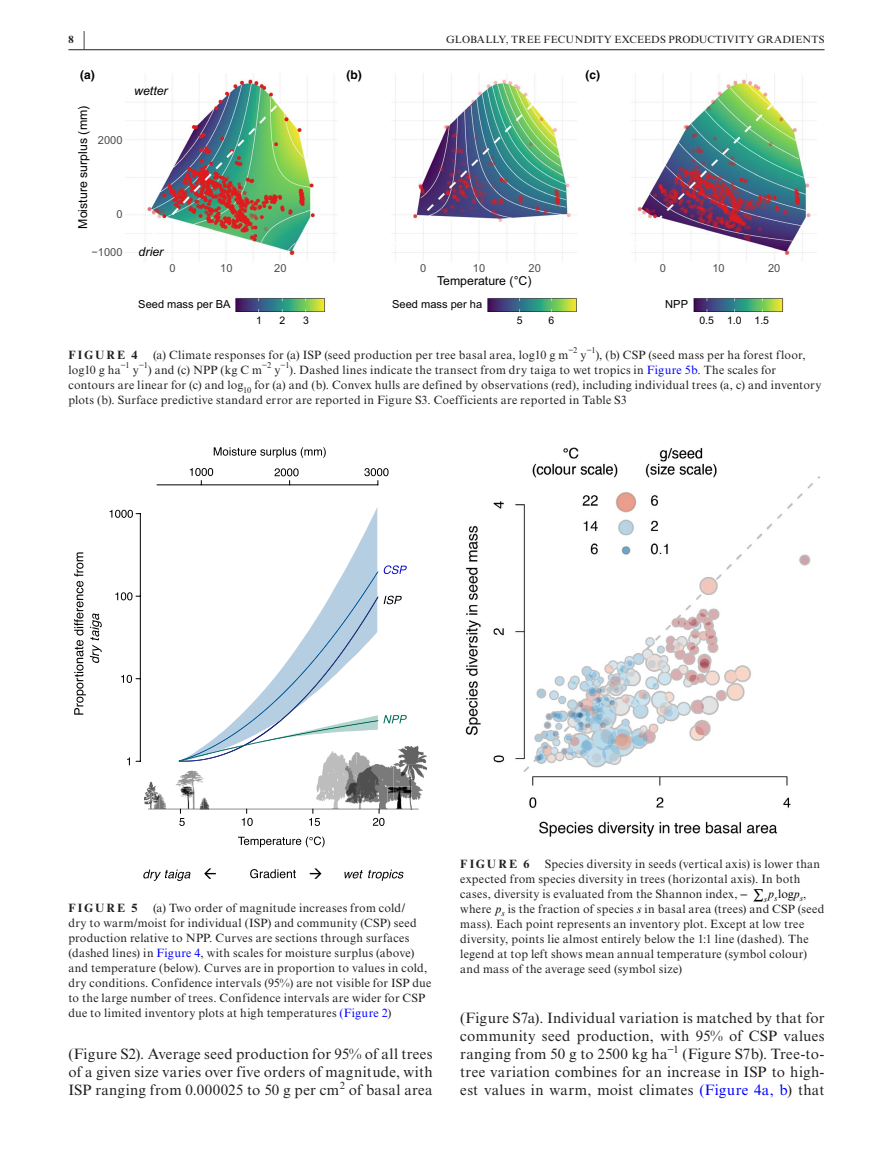
<style>
.page{position:relative;width:893px;height:1174px;background:#fff}
.page>*{position:absolute;margin:0;border:0;box-sizing:border-box;transform-origin:0 0}
.t1{font:15px/18px "Times New Roman MT Std";letter-spacing:.02em;color:#231f20;text-align:justify}
.t2{font:12.3px "Arial";color:#000}
.t3{font:italic 12.3px "Arial";letter-spacing:-.005em;color:#000}
.t4{font:12px/15px "Times New Roman MT Std";letter-spacing:.02em;color:#231f20}
.t5{font:700 12px "Times New Roman MT Std";letter-spacing:.175em;color:#231f20}
.t6{font:700 12px "Helvetica";color:#000}
.t7{font:12px "STIX Math Extensions";color:#000}
.t8{font:11.1px "Arial";color:#000}
.t9{font:11.1px "Arial";color:#4d4d4d}
.t10{font:10.5px "Times New Roman MT Std";letter-spacing:.015em;color:#231f20}
.t11{font:10.5px "Arial";color:#000}
.t12{font:700 10.5px "Times New Roman MT Std";color:#231f20}
.t13{font:italic 8.4px "Times New Roman MT Std";color:#000}
.s1{font-size:20.25px}
.s2{color:#00f}
.s3{font-family:"STIX Math";color:#000}
.s4{font-style:italic;color:#000}
</style>
<div class="page">
<hr style="left:68px;top:49px;width:756px;height:1px;background:#231f20">
<img style="left:126px;top:73px;width:690px;height:238px">
<img style="left:378px;top:764px;width:15px;height:33px">
<img style="left:176px;top:770px;width:27px;height:27px">
<img style="left:180px;top:786px;width:14px;height:11px">
<img style="left:144px;top:781px;width:14px;height:24px">
<img style="left:316px;top:762px;width:29px;height:35px">
<img style="left:345px;top:762px;width:33px;height:35px">
<img style="left:387px;top:786px;width:6px;height:11px">
<img style="left:393px;top:746px;width:34px;height:54px">
<img style="left:153px;top:793px;width:7px;height:4px">
<svg style="left:238px;top:836px;width:87px;height:11px"></svg>
<hr style="left:140px;top:513px;width:1px;height:248px;background:#000">
<svg style="left:127px;top:757px;width:3px;height:8px"></svg>
<svg style="left:121px;top:675px;width:19px;height:8px"></svg>
<svg style="left:115px;top:592px;width:25px;height:8px"></svg>
<svg style="left:110px;top:510px;width:30px;height:8px"></svg>
<hr style="left:157px;top:484px;width:221px;height:1px;background:#000">
<svg style="left:190px;top:468px;width:23px;height:17px"></svg>
<svg style="left:274px;top:468px;width:25px;height:17px"></svg>
<svg style="left:364px;top:468px;width:25px;height:17px"></svg>
<svg style="left:214px;top:447px;width:112px;height:11px"></svg>
<svg style="left:348px;top:508px;width:29px;height:57px"></svg>
<svg style="left:179px;top:565px;width:228px;height:197px"></svg>
<svg style="left:143px;top:868px;width:261px;height:13px"></svg>
<svg style="left:148px;top:797px;width:271px;height:29px"></svg>
<svg style="left:74px;top:552px;width:28px;height:162px"></svg>
<img style="left:465px;top:447px;width:354px;height:389px">
<p class="t12" style="left:68px;top:33px;width:18px">8 <span class="s1">|</span></p>
<p class="t10" style="left:446px;top:33px;width:380px">GLOBALLY, TREE FECUNDITY EXCEEDS PRODUCTIVITY GRADIENTS</p>
<p class="t6" style="left:80px;top:68px;width:16px">(a)</p>
<p class="t2" style="left:75px;top:229px;width:124px;rotate:-90deg">Moisture surplus (mm)</p>
<p class="t9" style="left:98px;top:132px;width:26px">2000</p>
<p class="t9" style="left:116px;top:207px;width:8px">0</p>
<p class="t9" style="left:91px;top:245px;width:33px">−1000</p>
<p class="t3" style="left:134px;top:83px;width:35px">wetter</p>
<p class="t3" style="left:139px;top:244px;width:26px">drier</p>
<p class="t9" style="left:170px;top:261px;width:8px">0</p>
<p class="t9" style="left:220px;top:261px;width:14px">10</p>
<p class="t9" style="left:274px;top:261px;width:14px">20</p>
<p class="t8" style="left:138px;top:297px;width:94px">Seed mass per BA</p>
<p class="t11" style="left:256px;top:313px;width:7px">1</p>
<p class="t11" style="left:280px;top:313px;width:7px">2</p>
<p class="t11" style="left:303px;top:313px;width:7px">3</p>
<p class="t6" style="left:346px;top:68px;width:17px">(b)</p>
<p class="t6" style="left:586px;top:68px;width:16px">(c)</p>
<p class="t9" style="left:420px;top:261px;width:8px">0</p>
<p class="t9" style="left:473px;top:261px;width:14px">10</p>
<p class="t9" style="left:529px;top:261px;width:14px">20</p>
<p class="t2" style="left:437px;top:273px;width:96px">Temperature (°C)</p>
<p class="t11" style="left:517px;top:313px;width:7px">5</p>
<p class="t11" style="left:549px;top:313px;width:7px">6</p>
<p class="t8" style="left:392px;top:297px;width:91px">Seed mass per ha</p>
<p class="t9" style="left:660px;top:261px;width:8px">0</p>
<p class="t9" style="left:712px;top:261px;width:14px">10</p>
<p class="t9" style="left:768px;top:261px;width:14px">20</p>
<p class="t8" style="left:665px;top:297px;width:24px">NPP</p>
<p class="t11" style="left:699px;top:313px;width:71px">0.5 1.0 1.5</p>
<p class="t4" style="left:68px;top:347px;width:754px;text-indent:85px">(a) Climate responses for (a) ISP (seed production per tree basal area, log10 g m<sup>−2</sup> y<sup>−1</sup>), (b) CSP (seed mass per ha forest floor, log10 g ha<sup>−1</sup> y<sup>−1</sup>) and (c) NPP (kg C m<sup>−2</sup> y<sup>−1</sup>). Dashed lines indicate the transect from dry taiga to wet tropics in <span class="s2">Figure 5b</span>. The scales for contours are linear for (c) and log<sub>10</sub> for (a) and (b). Convex hulls are defined by observations (red), including individual trees (a, c) and inventory plots (b). Surface predictive standard error are reported in Figure S3. Coefficients are reported in Table S3</p>
<p class="t5" style="left:68px;top:347px;width:71px">FIGURE 4</p>
<p class="t4" style="left:68px;top:900px;width:364px;text-indent:85px">(a) Two order of magnitude increases from cold/<br>dry to warm/moist for individual (ISP) and community (CSP) seed production relative to NPP. Curves are sections through surfaces (dashed lines) in <span class="s2">Figure 4</span>, with scales for moisture surplus (above) and temperature (below). Curves are in proportion to values in cold, dry conditions. Confidence intervals (95%) are not visible for ISP due to the large number of trees. Confidence intervals are wider for CSP due to limited inventory plots at high temperatures <span class="s2">(Figure 2</span>)</p>
<p class="t5" style="left:68px;top:900px;width:71px">FIGURE 5</p>
<p class="t1" style="left:68px;top:1045px;width:366px">(Figure S2). Average seed production for 95% of all trees of a given size varies over five orders of magnitude, with ISP ranging from 0.000025 to 50 g per cm<sup>2</sup> of basal area</p>
<p class="t4" style="left:460px;top:856px;width:361px;text-indent:85px">Species diversity in seeds (vertical axis) is lower than expected from species diversity in trees (horizontal axis). In both cases, diversity is evaluated from the Shannon index, <span class="s3">−</span></p>
<p class="t5" style="left:460px;top:856px;width:71px">FIGURE 6</p>
<p class="t7" style="left:753px;top:878px;width:12px">∑</p>
<p class="t13" style="left:764px;top:895px;width:44px">s<sup>p</sup>s<sup>log</sup><sup>p</sup>s<sup>,</sup></p>
<p class="t4" style="left:460px;top:901px;width:366px">where <span class="s4">p</span><sub>s</sub> is the fraction of species <span class="s4">s</span> in basal area (trees) and CSP (seed mass). Each point represents an inventory plot. Except at low tree diversity, points lie almost entirely below the 1:1 line (dashed). The legend at top left shows mean annual temperature (symbol colour) and mass of the average seed (symbol size)</p>
<p class="t1" style="left:460px;top:1009px;width:366px">(Figure S7a). Individual variation is matched by that for community seed production, with 95% of CSP values ranging from 50 g to 2500 kg ha</p>
<p class="t10" style="left:667px;top:1043px;width:13px">−1</p>
<p class="t1" style="left:460px;top:1045px;width:366px;text-indent:222px">(Figure S7b). Tree-to&shy;tree variation combines for an increase in ISP to high&shy;est values in warm, moist climates <span class="s2">(Figure 4a, b</span>) that</p>
</div>
